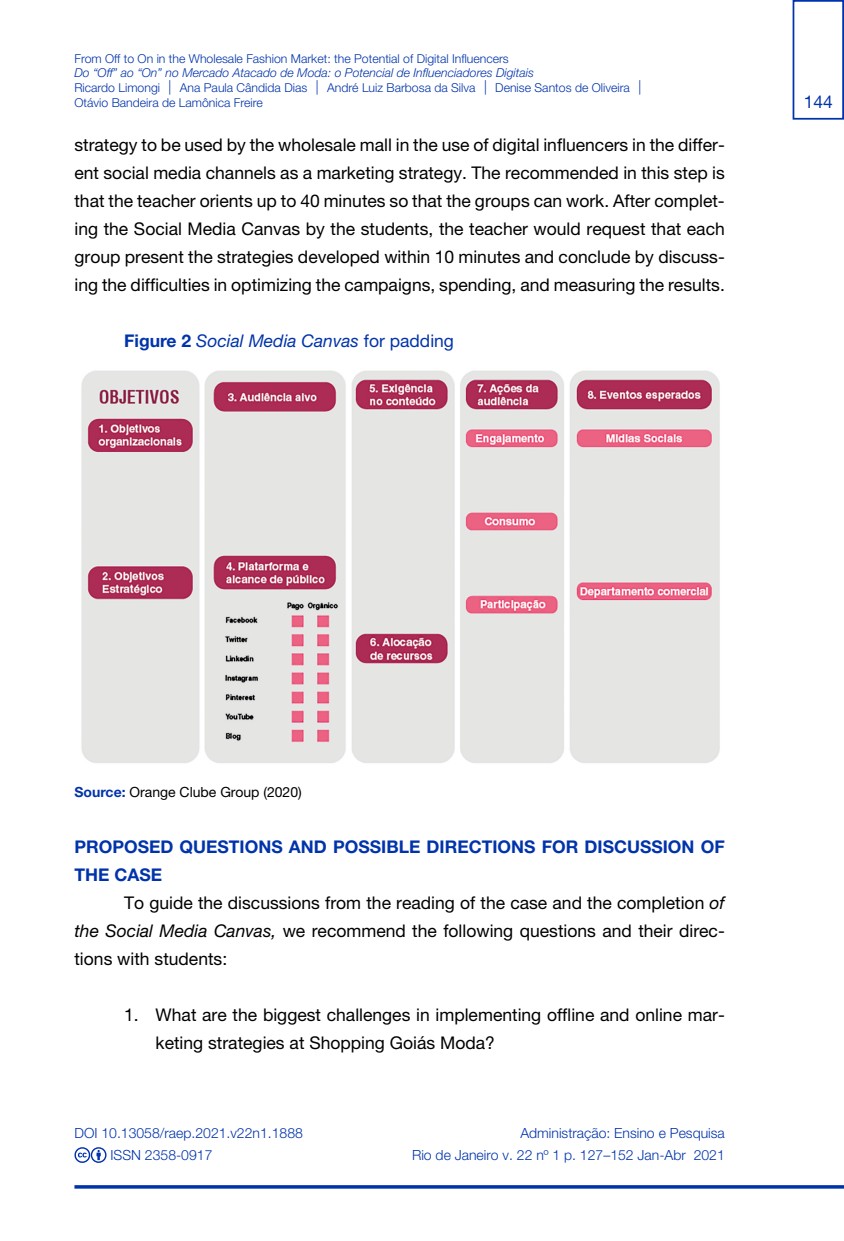
<style>
.page{position:relative;width:844px;height:1241px;background:#fff}
.page>*{position:absolute;margin:0;border:0;box-sizing:border-box;transform-origin:0 0}
.t1{font:17.5px/28px "Helvetica Neue";color:#000;text-align:justify}
.t2{font:700 17.5px/28px "Helvetica Neue";color:#0033ab}
.t3{font:italic 17.5px "Helvetica Neue";color:#0033ab}
.t4{font:17.5px "Helvetica Neue";color:#0033ab}
.t5{font:300 14px/21.7px "Helvetica Neue";color:#0033ab;text-align:right}
.t6{font:14px "Helvetica Neue";color:#000}
.t7{font:300 12.25px/14.7px "Helvetica Neue";color:#0033ab}
.t8{font:italic 300 12.25px "Helvetica Neue";color:#0033ab}
.s1{font-weight:700;font-style:normal}
.s2{font-style:normal}
.s3{font-weight:700;color:#0033ab}
.s4{font-style:italic}
</style>
<div class="page">
<svg style="left:74px;top:1185px;width:769px;height:3px;background:#0c3daf"></svg>
<svg style="left:74px;top:1147px;width:32px;height:15px"></svg>
<div style="left:792px;top:0;width:51px;height:120px;border:2px solid #0033ab"></div>
<img style="left:81px;top:370px;width:639px;height:393px">
<p class="t7" style="left:74px;top:50px;width:436px">From Off to On in the Wholesale Fashion Market: the Potential of Digital Influencers</p>
<p class="t8" style="left:74px;top:63px;width:461px">Do “Off” ao “On” no Mercado Atacado de Moda: o Potencial de Influenciadores Digitais</p>
<p class="t7" style="left:74px;top:80px;width:569px">Ricardo Limongi ︱ Ana Paula Cândida Dias ︱ André Luiz Barbosa da Silva ︱ Denise Santos de Oliveira ︱<br>Otávio Bandeira de Lamônica Freire</p>
<p class="t1" style="left:74px;top:131px;width:651px">strategy to be used by the wholesale mall in the use of digital influencers in the differ&shy;ent social media channels as a marketing strategy. The recommended in this step is that the teacher orients up to 40 minutes so that the groups can work. After complet&shy;ing the Social Media Canvas by the students, the teacher would request that each group present the strategies developed within 10 minutes and conclude by discuss&shy;ing the difficulties in optimizing the campaigns, spending, and measuring the results.</p>
<p class="t3" style="left:124px;top:328px;width:331px"><span class="s1">Figure 2</span> Social Media Canvas <span class="s2">for padding</span></p>
<p class="t4" style="left:803px;top:89px;width:31px">144</p>
<p class="t6" style="left:74px;top:781px;width:229px"><span class="s3">Source:</span> Orange Clube Group (2020)</p>
<p class="t2" style="left:74px;top:831px;width:651px">PROPOSED QUESTIONS AND POSSIBLE DIRECTIONS FOR DISCUSSION OF<br>THE CASE</p>
<p class="t1" style="left:74px;top:889px;width:651px;text-indent:50px">To guide the discussions from the reading of the case and the completion <span class="s4">of the Social Media Canvas,</span> we recommend the following questions and their direc&shy;tions with students:</p>
<p class="t1" style="left:156px;top:1001px;width:570px;text-indent:-32px">1. What are the biggest challenges in implementing offline and online mar&shy;keting strategies at Shopping Goiás Moda?</p>
<p class="t5" style="left:110px;top:1120px;width:194px;text-align:left;text-indent:-36px">DOI 10.13058/raep.2021.v22n1.1888<br>ISSN 2358-0917</p>
<p class="t5" style="left:412px;top:1120px;width:314px">Administração: Ensino e Pesquisa<br>Rio de Janeiro v. 22 nº 1 p. 127–152 Jan-Abr 2021</p>
</div>
